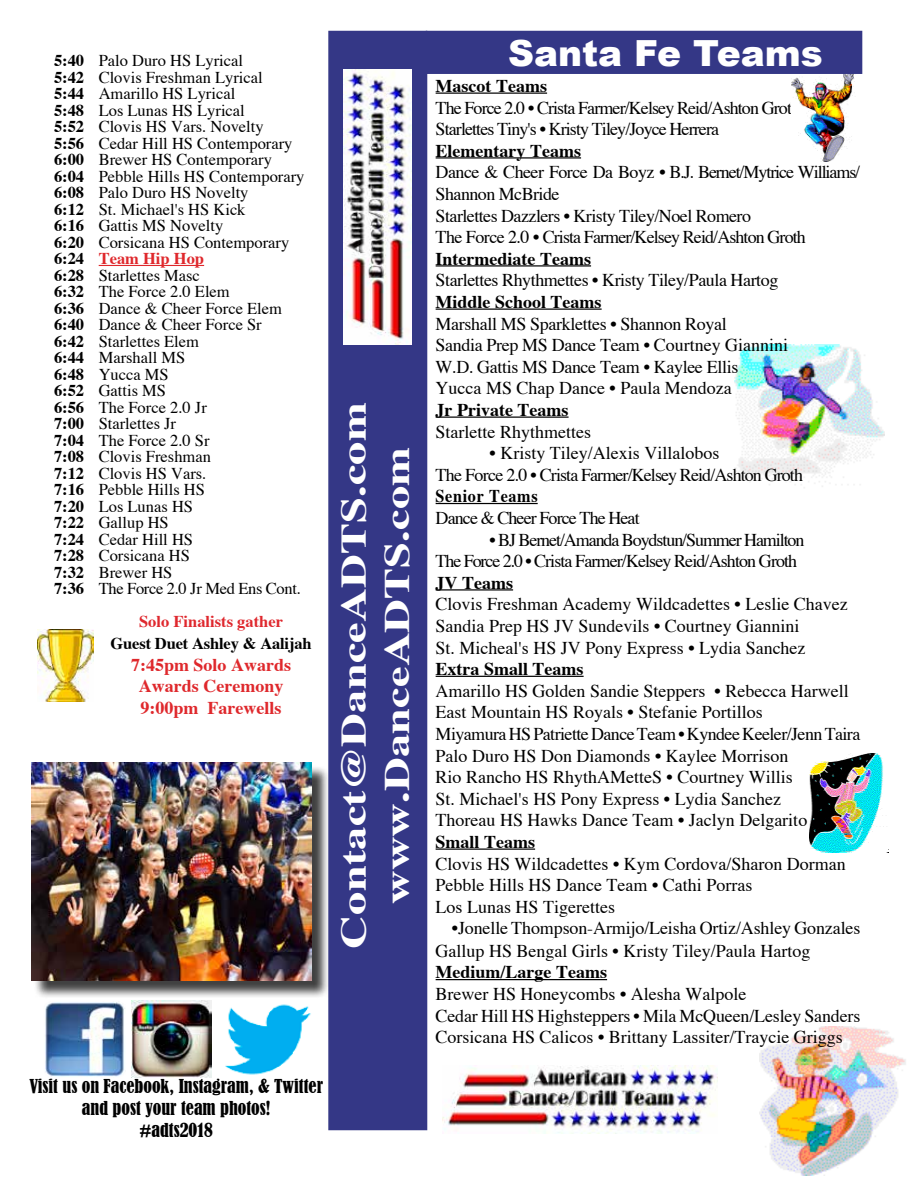
<style>
.page{position:relative;width:918px;height:1188px;background:#fff}
.page>*{position:absolute;margin:0;border:0;box-sizing:border-box;transform-origin:0 0}
.t1{font:700 36px/43.2px "Times";color:#fff;text-align:center;scale:1.3 1}
.t2{font:900 36px "Arial";color:#fff}
.t3{font:18px/21.6px "Times";color:#000}
.t4{font:18px/21.6px "Times";letter-spacing:-.03em;color:#000}
.t5{font:18px/21.6px "Times";letter-spacing:-.02em;color:#000}
.t6{font:700 18px "Times";color:#000}
.t7{font:18px/21.6px "Times";letter-spacing:-.05em;color:#000}
.t8{font:18px/21.6px "Times";letter-spacing:-.06em;color:#000}
.t9{font:18px/21.6px "Times";letter-spacing:-.04em;color:#000}
.t10{font:condensed 18px/21.6px "Bernard";color:#000;text-align:center}
.t11{font:18px "Times";letter-spacing:-.025em;color:#000}
.t12{font:700 18px/21.6px "Times";color:#df282c;text-align:center}
.t13{font:700 18px "Times";letter-spacing:.04em;color:#000;scale:.9 1}
.t14{font:16.5px/16.5px "Times";color:#000}
.t15{font:700 16.5px/16.5px "Times";color:#000;text-align:justify}
.t16{font:700 16.5px "Times";color:#df282e}
.t17{font:700 16.5px "Times";color:#df282c}
</style>
<div class="page">
<img style="left:197px;top:1000px;width:114px;height:78px">
<img style="left:45px;top:1002px;width:80px;height:75px">
<img style="left:132px;top:1001px;width:80px;height:76px">
<img style="left:37px;top:630px;width:57px;height:72px">
<img style="left:809px;top:754px;width:80px;height:99px">
<img style="left:734px;top:344px;width:150px;height:144px">
<img style="left:759px;top:1026px;width:147px;height:150px">
<hr style="left:436px;top:93px;width:111px;height:1px;background:#000">
<hr style="left:436px;top:157px;width:145px;height:2px;background:#000">
<hr style="left:436px;top:265px;width:155px;height:2px;background:#000">
<hr style="left:436px;top:309px;width:166px;height:1px;background:#000">
<hr style="left:436px;top:417px;width:133px;height:1px;background:#000">
<hr style="left:436px;top:503px;width:102px;height:1px;background:#000">
<hr style="left:436px;top:589px;width:77px;height:2px;background:#000">
<hr style="left:436px;top:676px;width:148px;height:1px;background:#000">
<hr style="left:436px;top:849px;width:99px;height:1px;background:#000">
<hr style="left:436px;top:979px;width:171px;height:1px;background:#000">
<img style="left:792px;top:74px;width:63px;height:88px">
<div style="left:328px;top:31px;width:99px;height:1099px;background:#343786;border:2px solid #343786"></div>
<div style="left:426px;top:31px;width:436px;height:43px;background:#343786"></div>
<img style="left:343px;top:69px;width:69px;height:275px">
<img style="left:443px;top:1066px;width:275px;height:68px">
<div style="left:33px;top:765px;width:296px;height:234px;background:#000;opacity:.75"></div>
<img style="left:31px;top:762px;width:280px;height:219px">
<hr style="left:99px;top:265px;width:105px;height:1px;background:#df282c">
<p class="t15" style="left:54px;top:52px;width:32px">5:40<br>5:42<br>5:44<br>5:48<br>5:52<br>5:56<br>6:00<br>6:04<br>6:08<br>6:12<br>6:16<br>6:20<br>6:24<br>6:28<br>6:32<br>6:36<br>6:40<br>6:42<br>6:44<br>6:48<br>6:52<br>6:56<br>7:00<br>7:04<br>7:08<br>7:12<br>7:16<br>7:20<br>7:22<br>7:24<br>7:28<br>7:32<br>7:36</p>
<p class="t14" style="left:99px;top:52px;width:207px">Palo Duro HS Lyrical<br>Clovis Freshman Lyrical<br>Amarillo HS Lyrical<br>Los Lunas HS Lyrical<br>Clovis HS Vars. Novelty<br>Cedar Hill HS Contemporary<br>Brewer HS Contemporary<br>Pebble Hills HS Contemporary<br>Palo Duro HS Novelty<br>St. Michael's HS Kick<br>Gattis MS Novelty<br>Corsicana HS Contemporary</p>
<p class="t17" style="left:99px;top:249px;width:107px">Team Hip Hop</p>
<p class="t14" style="left:99px;top:267px;width:204px">Starlettes Masc<br>The Force 2.0 Elem<br>Dance &amp; Cheer Force Elem<br>Dance &amp; Cheer Force Sr<br>Starlettes Elem<br>Marshall MS<br>Yucca MS<br>Gattis MS<br>The Force 2.0 Jr<br>Starlettes Jr<br>The Force 2.0 Sr<br>Clovis Freshman<br>Clovis HS Vars.<br>Pebble Hills HS<br>Los Lunas HS<br>Gallup HS<br>Cedar Hill HS<br>Corsicana HS<br>Brewer HS<br>The Force 2.0 Jr Med Ens Cont.</p>
<p class="t16" style="left:139px;top:612px;width:145px">Solo Finalists gather</p>
<p class="t15" style="left:111px;top:635px;width:203px">Guest Duet Ashley &amp; Aalijah</p>
<p class="t12" style="left:131px;top:653px;width:162px">7:45pm Solo Awards<br>Awards Ceremony<br>9:00pm Farewells</p>
<h1 class="t1" style="left:331px;top:949px;width:422px;rotate:-90deg">Contact@DanceADTS.com www.DanceADTS.com</h1>
<p class="t10" style="left:29px;top:1076px;width:295px">Visit us on Facebook, Instagram, &amp; Twitter and post your team photos!<br>#adts2018</p>
<h1 class="t2" style="left:508px;top:27px;width:316px">Santa Fe Teams</h1>
<p class="t6" style="left:436px;top:75px;width:113px">Mascot Teams</p>
<p class="t7" style="left:436px;top:96px;width:366px">The Force 2.0 • Crista Farmer/Kelsey Reid/Ashton Groth<br>Starlettes Tiny's • Kristy Tiley/Joyce Herrera</p>
<p class="t6" style="left:436px;top:139px;width:147px">Elementary Teams</p>
<p class="t4" style="left:436px;top:161px;width:426px">Dance &amp; Cheer Force Da Boyz • B.J. Bernet/Mytrice Williams/ Shannon McBride<br>Starlettes Dazzlers • Kristy Tiley/Noel Romero<br>The Force 2.0 • Crista Farmer/Kelsey Reid/Ashton Groth</p>
<p class="t6" style="left:436px;top:247px;width:157px">Intermediate Teams</p>
<p class="t11" style="left:436px;top:270px;width:344px">Starlettes Rhythmettes • Kristy Tiley/Paula Hartog</p>
<p class="t6" style="left:436px;top:291px;width:168px">Middle School Teams</p>
<p class="t5" style="left:436px;top:312px;width:354px">Marshall MS Sparklettes • Shannon Royal<br>Sandia Prep MS Dance Team • Courtney Giannini W.D. Gattis MS Dance Team • Kaylee Ellis Yucca MS Chap Dance • Paula Mendoza</p>
<p class="t6" style="left:436px;top:399px;width:134px">Jr Private Teams</p>
<p class="t3" style="left:436px;top:420px;width:157px">Starlette Rhythmettes</p>
<p class="t9" style="left:436px;top:442px;width:369px;text-indent:54px">• Kristy Tiley/Alexis Villalobos<br>The Force 2.0 • Crista Farmer/Kelsey Reid/Ashton Groth</p>
<p class="t13" style="left:436px;top:485px;width:115px">Senior Teams</p>
<p class="t7" style="left:436px;top:507px;width:206px">Dance &amp; Cheer Force The Heat</p>
<p class="t8" style="left:436px;top:528px;width:370px;text-indent:54px">• BJ Bernet/Amanda Boydstun/Summer Hamilton<br>The Force 2.0 • Crista Farmer/Kelsey Reid/Ashton Groth</p>
<p class="t6" style="left:436px;top:571px;width:79px">JV Teams</p>
<p class="t3" style="left:436px;top:593px;width:414px">Clovis Freshman Academy Wildcadettes • Leslie Chavez<br>Sandia Prep HS JV Sundevils • Courtney Giannini<br>St. Micheal's HS JV Pony Express • Lydia Sanchez</p>
<p class="t6" style="left:436px;top:658px;width:149px">Extra Small Teams</p>
<p class="t3" style="left:436px;top:680px;width:426px">Amarillo HS Golden Sandie Steppers • Rebecca Harwell East Mountain HS Royals • Stefanie Portillos<br>Miyamura HS Patriette Dance Team • Kyndee Keeler/Jenn Taira Palo Duro HS Don Diamonds • Kaylee Morrison<br>Rio Rancho HS RhythAMetteS • Courtney Willis<br>St. Michael's HS Pony Express • Lydia Sanchez<br>Thoreau HS Hawks Dance Team • Jaclyn Delgarito</p>
<p class="t6" style="left:436px;top:831px;width:101px">Small Teams</p>
<p class="t3" style="left:436px;top:852px;width:412px">Clovis HS Wildcadettes • Kym Cordova/Sharon Dorman<br>Pebble Hills HS Dance Team • Cathi Porras<br>Los Lunas HS Tigerettes</p>
<p class="t3" style="left:436px;top:917px;width:426px;line-height:22.5px;text-indent:16px">•Jonelle Thompson-Armijo/Leisha Ortiz/Ashley Gonzales<br>Gallup HS Bengal Girls • Kristy Tiley/Paula Hartog</p>
<p class="t6" style="left:436px;top:961px;width:173px">Medium/Large Teams</p>
<p class="t3" style="left:436px;top:983px;width:426px">Brewer HS Honeycombs • Alesha Walpole<br>Cedar Hill HS Highsteppers • Mila McQueen/Lesley Sanders<br>Corsicana HS Calicos • Brittany Lassiter/Traycie Griggs</p>
</div>
